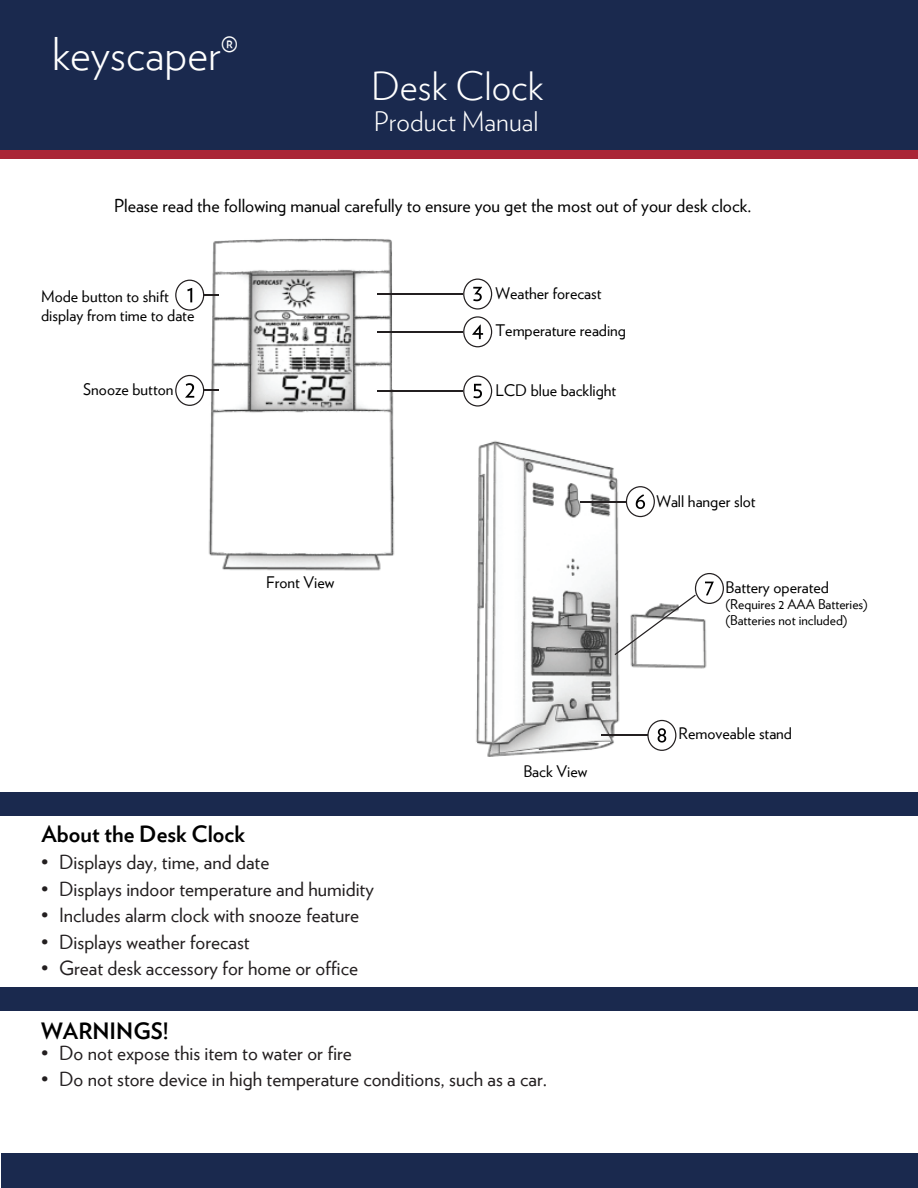
<style>
.page{position:relative;width:918px;height:1188px;background:#fff}
.page>*{position:absolute;margin:0;border:0;box-sizing:border-box;transform-origin:0 0}
.t1{font:300 45px "Verlag";color:#fff}
.t2{font:300 39px "Verlag";color:#fff}
.t3{font:300 27px "Verlag";color:#fff}
.t4{font:700 22.5px "Verlag";color:#000}
.t5{font:19.5px "Verlag";color:#231f20}
.t6{font:18px "Verlag";color:#000}
.t7{font:15.9px/19.2px "Verlag";color:#000}
.t8{font:13.5px/16.2px "Verlag";color:#000}
</style>
<div class="page">
<img style="left:4px;top:158px;width:914px;height:1px">
<div style="left:0;top:150px;width:918px;height:8px;background:#aa2536"></div>
<div style="left:0;top:0;width:918px;height:150px;background:#1a294e"></div>
<img style="left:187px;top:238px;width:306px;height:333px">
<svg style="left:175px;top:280px;width:44px;height:31px"></svg>
<img style="left:417px;top:438px;width:290px;height:319px">
<hr style="left:581px;top:501px;width:46px;height:1px;background:#231f20">
<svg style="left:626px;top:486px;width:29px;height:31px"></svg>
<svg style="left:615px;top:573px;width:109px;height:82px"></svg>
<hr style="left:601px;top:734px;width:46px;height:2px;background:#231f20">
<svg style="left:647px;top:720px;width:29px;height:31px"></svg>
<svg style="left:463px;top:279px;width:29px;height:31px"></svg>
<svg style="left:175px;top:375px;width:44px;height:31px"></svg>
<hr style="left:377px;top:293px;width:86px;height:2px;background:#231f20">
<svg style="left:463px;top:316px;width:29px;height:31px"></svg>
<hr style="left:377px;top:331px;width:86px;height:1px;background:#231f20">
<hr style="left:377px;top:390px;width:86px;height:2px;background:#231f20">
<svg style="left:463px;top:376px;width:29px;height:31px"></svg>
<div style="left:0;top:792px;width:918px;height:24px;background:#1a294e"></div>
<div style="left:0;top:987px;width:918px;height:23px;background:#1a294e"></div>
<div style="left:2px;top:1153px;width:916px;height:35px;background:#1a294e"></div>
<h1 class="t1" style="left:52px;top:21px;width:188px">keyscaper®</h1>
<h2 class="t2" style="left:371px;top:57px;width:174px">Desk Clock</h2>
<h3 class="t3" style="left:374px;top:101px;width:166px">Product Manual</h3>
<p class="t6" style="left:114px;top:192px;width:639px">Please read the following manual carefully to ensure you get the most out of your desk clock.</p>
<p class="t7" style="left:41px;top:285px;width:155px">Mode button to shift display from time to date</p>
<p class="t7" style="left:83px;top:379px;width:92px">Snooze button</p>
<p class="t7" style="left:266px;top:572px;width:70px">Front View</p>
<p class="t7" style="left:495px;top:282px;width:108px">Weather forecast</p>
<p class="t7" style="left:495px;top:320px;width:132px">Temperature reading</p>
<p class="t7" style="left:495px;top:379px;width:122px">LCD blue backlight</p>
<p class="t7" style="left:656px;top:491px;width:101px">Wall hanger slot</p>
<p class="t7" style="left:726px;top:577px;width:105px">Battery operated</p>
<p class="t8" style="left:726px;top:596px;width:144px">(Requires 2 AAA Batteries) (Batteries not included)</p>
<p class="t4" style="left:41px;top:816px;width:205px">About the Desk Clock</p>
<p class="t5" style="left:41px;top:848px;width:230px">• Displays day, time, and date</p>
<p class="t5" style="left:41px;top:874px;width:334px">• Displays indoor temperature and humidity</p>
<p class="t5" style="left:41px;top:901px;width:320px">• Includes alarm clock with snooze feature</p>
<p class="t5" style="left:41px;top:927px;width:210px">• Displays weather forecast</p>
<p class="t5" style="left:41px;top:953px;width:318px">• Great desk accessory for home or office</p>
<p class="t7" style="left:523px;top:761px;width:65px">Back View</p>
<p class="t4" style="left:41px;top:1013px;width:129px">WARNINGS!</p>
<p class="t5" style="left:41px;top:1038px;width:312px">• Do not expose this item to water or fire</p>
<p class="t5" style="left:41px;top:1065px;width:507px">• Do not store device in high temperature conditions, such as a car.</p>
<p class="t7" style="left:679px;top:723px;width:115px">Removeable stand</p>
</div>
